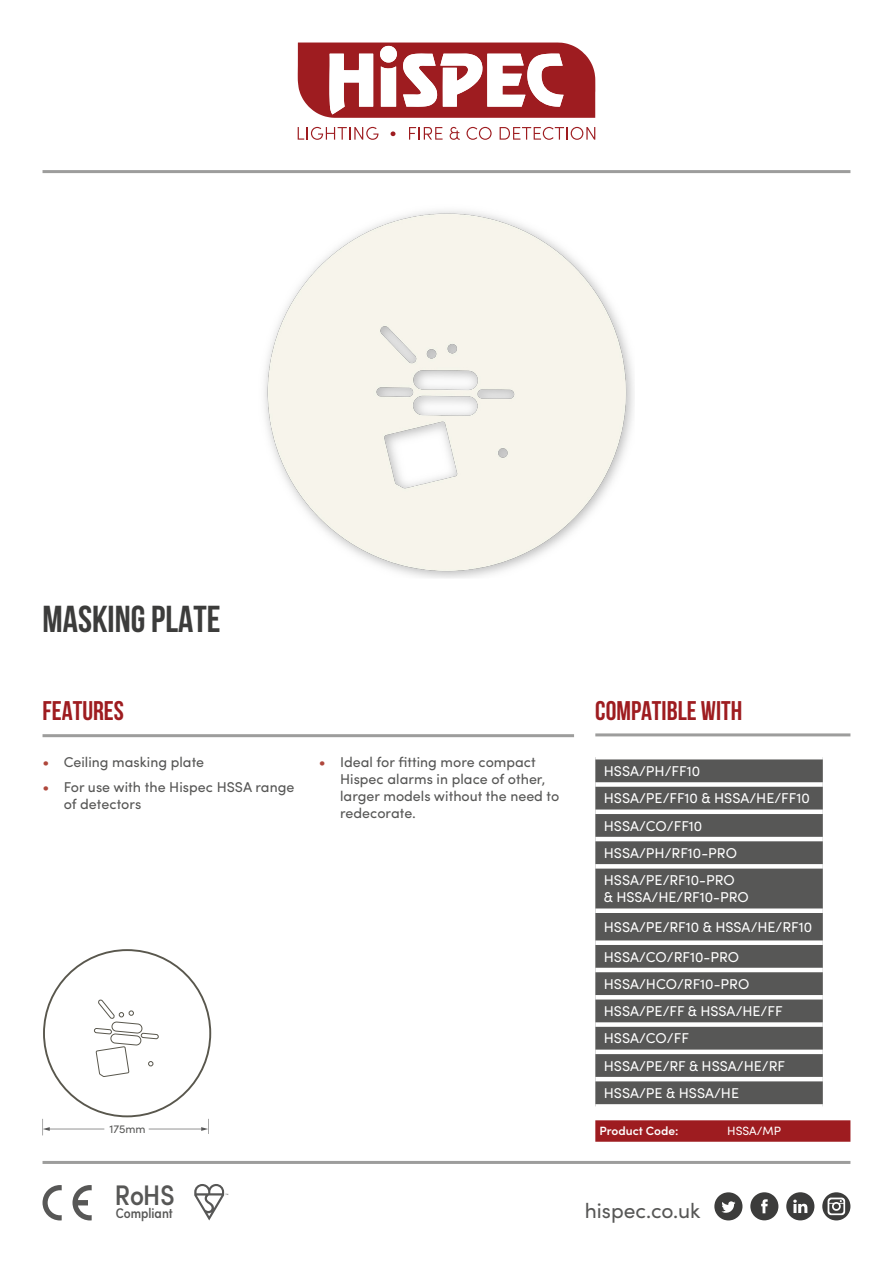
<style>
.page{position:relative;width:893px;height:1263px;background:#fff}
.page>*{position:absolute;margin:0;border:0;box-sizing:border-box;transform-origin:0 0}
.t1{font:700 37.5px "Bebas Neue";color:#3c3c3b}
.t2{font:500 condensed 28.35px "Sofia Pro";color:#575756}
.t3{font:700 27px "Bebas Neue";color:#9e1c20}
.t4{font:21px "Sofia Pro";color:#575756}
.t5{font:14.25px/27.3px "Sofia Pro";color:#fff}
.t6{font:14.25px/17.1px "Sofia Pro";color:#575756}
.t7{font:500 condensed 14.1px "Sofia Pro";color:#575756}
.t8{font:600 12px "Sofia Pro";color:#fff}
.t9{font:12px "Sofia Pro";color:#fff}
.t10{font:11.4px "Sofia Pro";color:#575756}
.s1{font-size:15px;color:#af473c}
</style>
<div class="page">
<svg style="left:298px;top:42px;width:297px;height:76px"></svg>
<svg style="left:298px;top:127px;width:80px;height:13px"></svg>
<svg style="left:391px;top:131px;width:4px;height:5px"></svg>
<svg style="left:409px;top:127px;width:34px;height:13px"></svg>
<svg style="left:450px;top:127px;width:10px;height:13px"></svg>
<svg style="left:466px;top:127px;width:26px;height:13px"></svg>
<svg style="left:500px;top:127px;width:95px;height:13px"></svg>
<hr style="left:43px;top:170px;width:807px;height:3px;background:#9d9d9c">
<hr style="left:43px;top:734px;width:531px;height:3px;background:#9d9d9c">
<hr style="left:595px;top:733px;width:255px;height:3px;background:#9d9d9c">
<hr style="left:43px;top:1161px;width:807px;height:3px;background:#9d9d9c">
<svg style="left:595px;top:1120px;width:255px;height:22px;background:#a02226"></svg>
<svg style="left:43px;top:1185px;width:19px;height:35px"></svg>
<svg style="left:72px;top:1185px;width:20px;height:35px"></svg>
<svg style="left:714px;top:1192px;width:136px;height:28px"></svg>
<svg style="left:194px;top:1184px;width:34px;height:36px"></svg>
<img style="left:264px;top:210px;width:370px;height:368px">
<div style="left:595px;top:759px;width:228px;height:345px;background:#575756"></div>
<div style="left:595px;top:782px;width:228px;height:5px;background:#fff"></div>
<div style="left:595px;top:809px;width:228px;height:5px;background:#fff"></div>
<hr style="left:595px;top:837px;width:228px;height:4px;background:#fff">
<svg style="left:595px;top:864px;width:228px;height:4px"></svg>
<div style="left:595px;top:908px;width:228px;height:5px;background:#fff"></div>
<div style="left:595px;top:940px;width:228px;height:5px;background:#fff"></div>
<hr style="left:595px;top:968px;width:228px;height:4px;background:#fff">
<hr style="left:595px;top:995px;width:228px;height:4px;background:#fff">
<div style="left:595px;top:1022px;width:228px;height:5px;background:#fff"></div>
<div style="left:595px;top:1049px;width:228px;height:5px;background:#fff"></div>
<hr style="left:595px;top:1077px;width:228px;height:4px;background:#fff">
<svg style="left:94px;top:999px;width:65px;height:78px"></svg>
<svg style="left:149px;top:1119px;width:60px;height:15px"></svg>
<svg style="left:43px;top:1127px;width:61px;height:4px"></svg>
<h1 class="t1" style="left:43px;top:598px;width:180px">MASKING PLATE</h1>
<h3 class="t3" style="left:43px;top:696px;width:83px">FEATURES</h3>
<h3 class="t3" style="left:595px;top:696px;width:149px">COMPATIBLE WITH</h3>
<p class="t6" style="left:43px;top:752px;width:163px"><span class="s1">•</span> Ceiling masking plate</p>
<p class="t6" style="left:64px;top:778px;width:232px;text-indent:-21px"><span class="s1">•</span> For use with the Hispec HSSA range of detectors</p>
<p class="t10" style="left:109px;top:1121px;width:38px">175mm</p>
<p class="t6" style="left:340px;top:752px;width:221px;text-indent:-21px"><span class="s1">•</span> Ideal for fitting more compact<br>Hispec alarms in place of other, larger models without the need to redecorate.</p>
<p class="t5" style="left:604px;top:756px;width:207px">HSSA/PH/FF10<br>HSSA/PE/FF10 &amp; HSSA/HE/FF10<br>HSSA/CO/FF10<br>HSSA/PH/RF10-PRO<br>HSSA/PE/RF10-PRO</p>
<p class="t5" style="left:604px;top:882px;width:210px;line-height:29.7px">&amp; HSSA/HE/RF10-PRO<br>HSSA/PE/RF10 &amp; HSSA/HE/RF10<br>HSSA/CO/RF10-PRO</p>
<p class="t5" style="left:604px;top:969px;width:183px">HSSA/HCO/RF10-PRO<br>HSSA/PE/FF &amp; HSSA/HE/FF<br>HSSA/CO/FF<br>HSSA/PE/RF &amp; HSSA/HE/RF<br>HSSA/PE &amp; HSSA/HE</p>
<p class="t8" style="left:600px;top:1122px;width:81px">Product Code:</p>
<p class="t9" style="left:727px;top:1122px;width:56px">HSSA/MP</p>
<h2 class="t2" style="left:115px;top:1177px;width:61px">RoHS</h2>
<p class="t7" style="left:116px;top:1204px;width:59px">Compliant</p>
<h3 class="t4" style="left:585px;top:1196px;width:117px">hispec.co.uk</h3>
</div>
